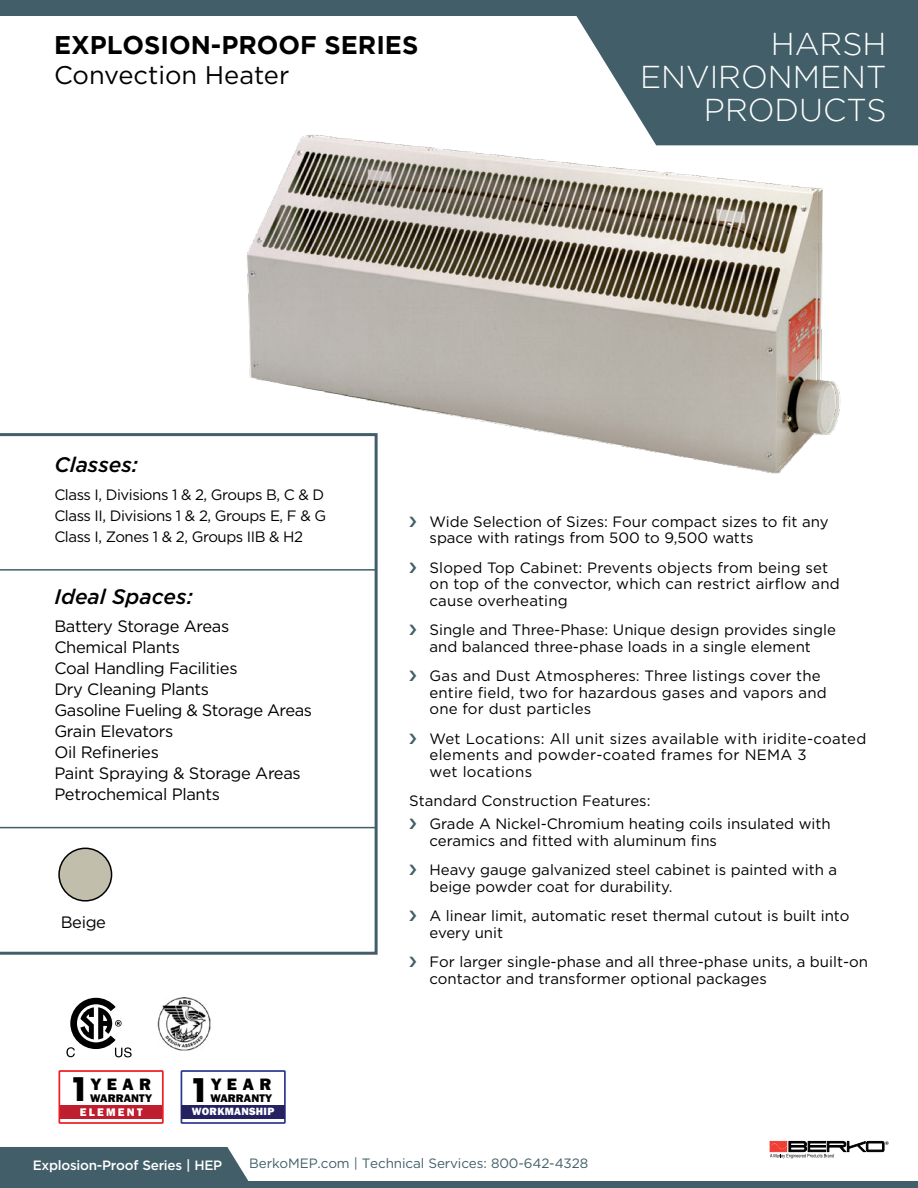
<style>
.page{position:relative;width:918px;height:1188px;background:#fff}
.page>*{position:absolute;margin:0;border:0;box-sizing:border-box;transform-origin:0 0}
.t1{font:300 31.5px/33px "Gotham";color:#fff;text-align:right}
.t2{font:700 25.5px "Gotham";color:#000}
.t3{font:25.5px "Gotham";color:#000}
.t4{font:500 21px "Gotham Med Ital";color:#000}
.t5{font:800 17.1px "Franklin Gothic";letter-spacing:.32em;color:#000}
.t6{font:16.5px/21px "Gotham";letter-spacing:-.02em;color:#000}
.t7{font:15px/16.5px "Gotham";color:#000}
.t8{font:15px/16.5px "Gotham";letter-spacing:.02em;color:#000}
.t9{font:15px/21px "Gotham";letter-spacing:-.03em;color:#000}
.t10{font:13.5px "Gotham";letter-spacing:-.01em;color:#425f69}
.t11{font:500 13.5px "Gotham";letter-spacing:-.02em;color:#fff}
.t12{font:800 11.4px "Franklin Gothic";color:#000}
.t13{font:800 11.4px "Franklin Gothic";letter-spacing:.2em;color:#fff}
.t14{font:800 10.8px "Franklin Gothic";letter-spacing:.025em;color:#fff}
.s1{font-family:"Futura";font-weight:700;font-size:31.65px}
</style>
<div class="page">
<svg style="left:0;top:433px;width:378px;height:522px"></svg>
<svg style="left:66px;top:998px;width:66px;height:59px"></svg>
<img style="left:157px;top:997px;width:54px;height:54px">
<div style="left:0;top:1147px;width:249px;height:34px;background:#425f69"></div>
<div style="left:0;top:1181px;width:918px;height:7px;background:#425f69"></div>
<svg style="left:770px;top:1141px;width:119px;height:17px"></svg>
<img style="left:221px;top:135px;width:630px;height:359px">
<div style="left:181px;top:1070px;width:105px;height:54px;border:2px solid #2b3990"></div>
<div style="left:181px;top:1105px;width:104px;height:14px;background:#262262"></div>
<div style="left:0;top:0;width:918px;height:16px;background:#425f69"></div>
<svg style="left:576px;top:16px;width:342px;height:129px;background:#58717a"></svg>
<div style="left:59px;top:848px;width:53px;height:53px;background:#c2beac;border-radius:50%"></div>
<div style="left:58px;top:848px;width:54px;height:54px;border:2px solid #000;border-radius:50%"></div>
<div style="left:59px;top:1106px;width:104px;height:13px;background:#be1e2d"></div>
<div style="left:58px;top:1070px;width:106px;height:54px;border:2px solid #ed1d24"></div>
<h2 class="t2" style="left:54px;top:35px;width:366px">EXPLOSION-PROOF SERIES</h2>
<h2 class="t3" style="left:54px;top:63px;width:237px">Convection Heater</h2>
<h1 class="t1" style="left:640px;top:27px;width:248px">HARSH<br>ENVIRONMENT<br>PRODUCTS</h1>
<h3 class="t4" style="left:54px;top:457px;width:85px">Classes:</h3>
<p class="t9" style="left:54px;top:485px;width:273px">Class I, Divisions 1 &amp; 2, Groups B, C &amp; D<br>Class II, Divisions 1 &amp; 2, Groups E, F &amp; G<br>Class I, Zones 1 &amp; 2, Groups IIB &amp; H2</p>
<h3 class="t4" style="left:54px;top:588px;width:140px">Ideal Spaces:</h3>
<p class="t6" style="left:54px;top:616px;width:259px">Battery Storage Areas<br>Chemical Plants<br>Coal Handling Facilities<br>Dry Cleaning Plants<br>Gasoline Fueling &amp; Storage Areas<br>Grain Elevators<br>Oil Refineries<br>Paint Spraying &amp; Storage Areas<br>Petrochemical Plants</p>
<p class="t6" style="left:61px;top:913px;width:47px">Beige</p>
<p class="t5" style="left:69px;top:1074px;width:84px"><span class="s1">1</span>YEAR</p>
<p class="t12" style="left:90px;top:1091px;width:63px">WARRANTY</p>
<p class="t13" style="left:80px;top:1105px;width:64px">ELEMENT</p>
<p class="t5" style="left:188px;top:1075px;width:85px"><span class="s1">1</span>YEAR</p>
<p class="t12" style="left:210px;top:1091px;width:63px">WARRANTY</p>
<p class="t14" style="left:192px;top:1105px;width:84px">WORKMANSHIP</p>
<p class="t7" style="left:430px;top:514px;width:401px">Wide Selection of Sizes: Four compact sizes to fit any space with ratings from 500 to 9,500 watts</p>
<p class="t7" style="left:430px;top:560px;width:412px">Sloped Top Cabinet: Prevents objects from being set on top of the convector, which can restrict airflow and cause overheating</p>
<p class="t7" style="left:430px;top:622px;width:408px">Single and Three-Phase: Unique design provides single and balanced three-phase loads in a single element</p>
<p class="t7" style="left:430px;top:668px;width:399px">Gas and Dust Atmospheres: Three listings cover the entire field, two for hazardous gases and vapors and one for dust particles</p>
<p class="t8" style="left:430px;top:731px;width:438px">Wet Locations: All unit sizes available with iridite-coated elements and powder-coated frames for NEMA 3<br>wet locations</p>
<p class="t7" style="left:430px;top:790px;width:403px;line-height:23.2px;text-indent:-20px">Standard Construction Features:<br>Grade A Nickel-Chromium heating coils insulated with</p>
<p class="t7" style="left:430px;top:827px;width:409px;line-height:29.4px">ceramics and fitted with aluminum fins<br>Heavy gauge galvanized steel cabinet is painted with a</p>
<p class="t7" style="left:430px;top:873px;width:421px;line-height:29.4px">beige powder coat for durability.<br>A linear limit, automatic reset thermal cutout is built into</p>
<p class="t7" style="left:430px;top:919px;width:440px;line-height:29.4px">every unit<br>For larger single-phase and all three-phase units, a built-on</p>
<p class="t7" style="left:430px;top:971px;width:339px">contactor and transformer optional packages</p>
<p class="t11" style="left:33px;top:1159px;width:191px">Explosion-Proof Series | HEP</p>
<p class="t10" style="left:249px;top:1157px;width:340px">BerkoMEP.com | Technical Services: 800-642-4328</p>
</div>
